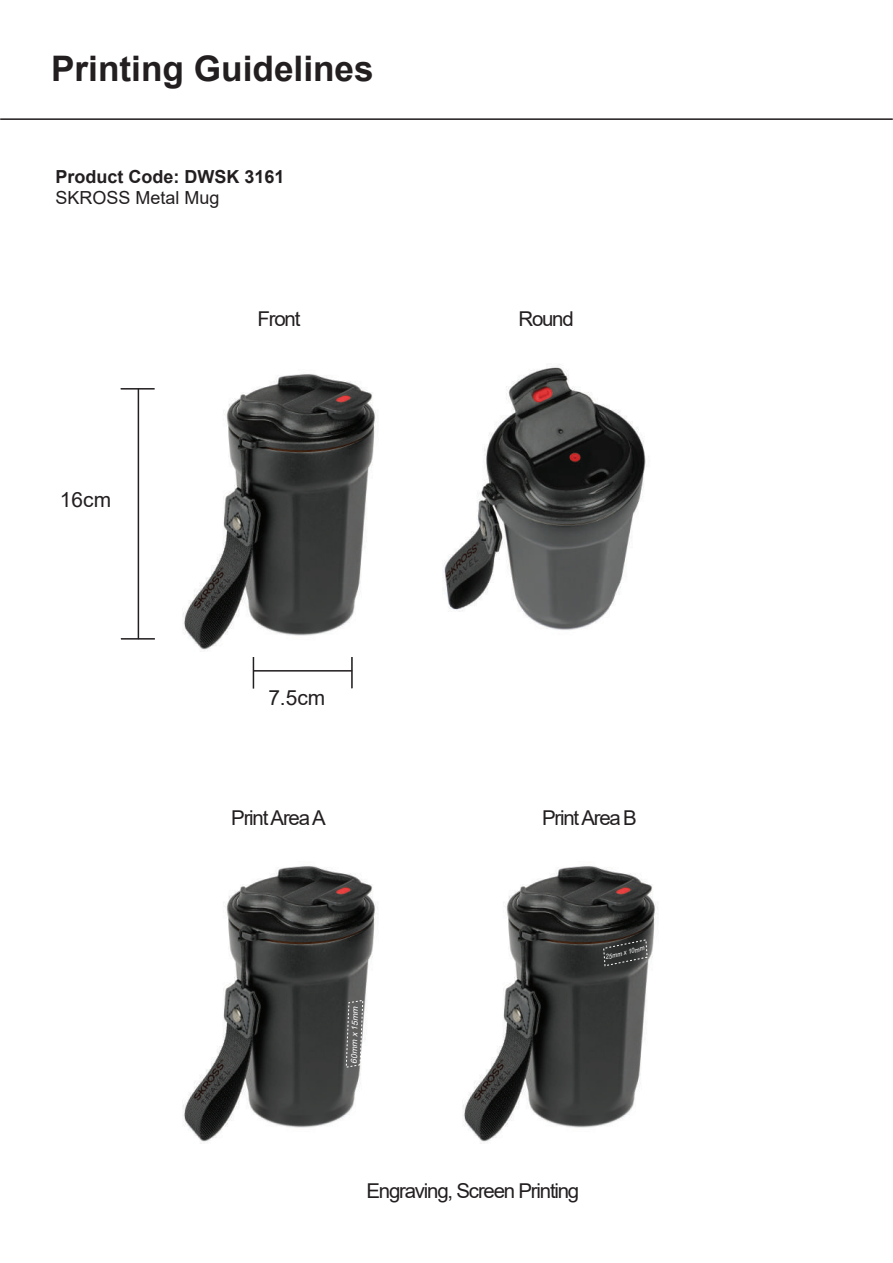
<style>
.page{position:relative;width:893px;height:1263px;background:#fff}
.page>*{position:absolute;margin:0;border:0;box-sizing:border-box;transform-origin:0 0}
.t1{font:700 35.25px "Arial";color:#231f20}
.t2{font:20.85px "Arial";color:#231f20}
.t3{font:20.4px "Arial";letter-spacing:-.06em;color:#231f20}
.t4{font:700 18px "Arial";color:#231f20}
.t5{font:18px "Arial";color:#231f20}
.t6{font:italic 8.4px "Arial";color:#fff}
.t7{font:italic 6.6px "Arial";color:#fff;scale:.9 1}
</style>
<div class="page">
<hr style="left:0;top:118px;width:893px;height:2px;background:#231f20">
<hr style="left:138px;top:389px;width:1px;height:250px;background:#231f20">
<hr style="left:121px;top:388px;width:34px;height:2px;background:#231f20">
<hr style="left:121px;top:638px;width:34px;height:2px;background:#231f20">
<hr style="left:253px;top:670px;width:99px;height:2px;background:#231f20">
<hr style="left:253px;top:655px;width:1px;height:33px;background:#231f20">
<hr style="left:351px;top:654px;width:2px;height:34px;background:#231f20">
<img style="left:443px;top:366px;width:203px;height:264px">
<img style="left:183px;top:374px;width:195px;height:282px">
<img style="left:183px;top:866px;width:195px;height:278px">
<svg style="left:346px;top:1000px;width:17px;height:68px"></svg>
<img style="left:463px;top:866px;width:195px;height:278px">
<svg style="left:603px;top:939px;width:45px;height:27px"></svg>
<h1 class="t1" style="left:51px;top:44px;width:324px">Printing Guidelines</h1>
<p class="t4" style="left:56px;top:164px;width:231px">Product Code: DWSK 3161</p>
<p class="t5" style="left:56px;top:185px;width:166px">SKROSS Metal Mug</p>
<p class="t2" style="left:60px;top:485px;width:53px">16cm</p>
<p class="t3" style="left:258px;top:304px;width:44px">Front</p>
<p class="t3" style="left:518px;top:304px;width:57px">Round</p>
<p class="t2" style="left:268px;top:683px;width:58px">7.5cm</p>
<p class="t3" style="left:231px;top:803px;width:96px">Print Area A</p>
<p class="t3" style="left:542px;top:803px;width:96px">Print Area B</p>
<p class="t6" style="left:348px;top:1063px;width:58px;rotate:-89deg">60mm x 15mm</p>
<p class="t7" style="left:604px;top:952px;width:46px;rotate:-13deg">25mm x 10mm</p>
<p class="t3" style="left:366px;top:1176px;width:214px">Engraving, Screen Printing</p>
</div>
